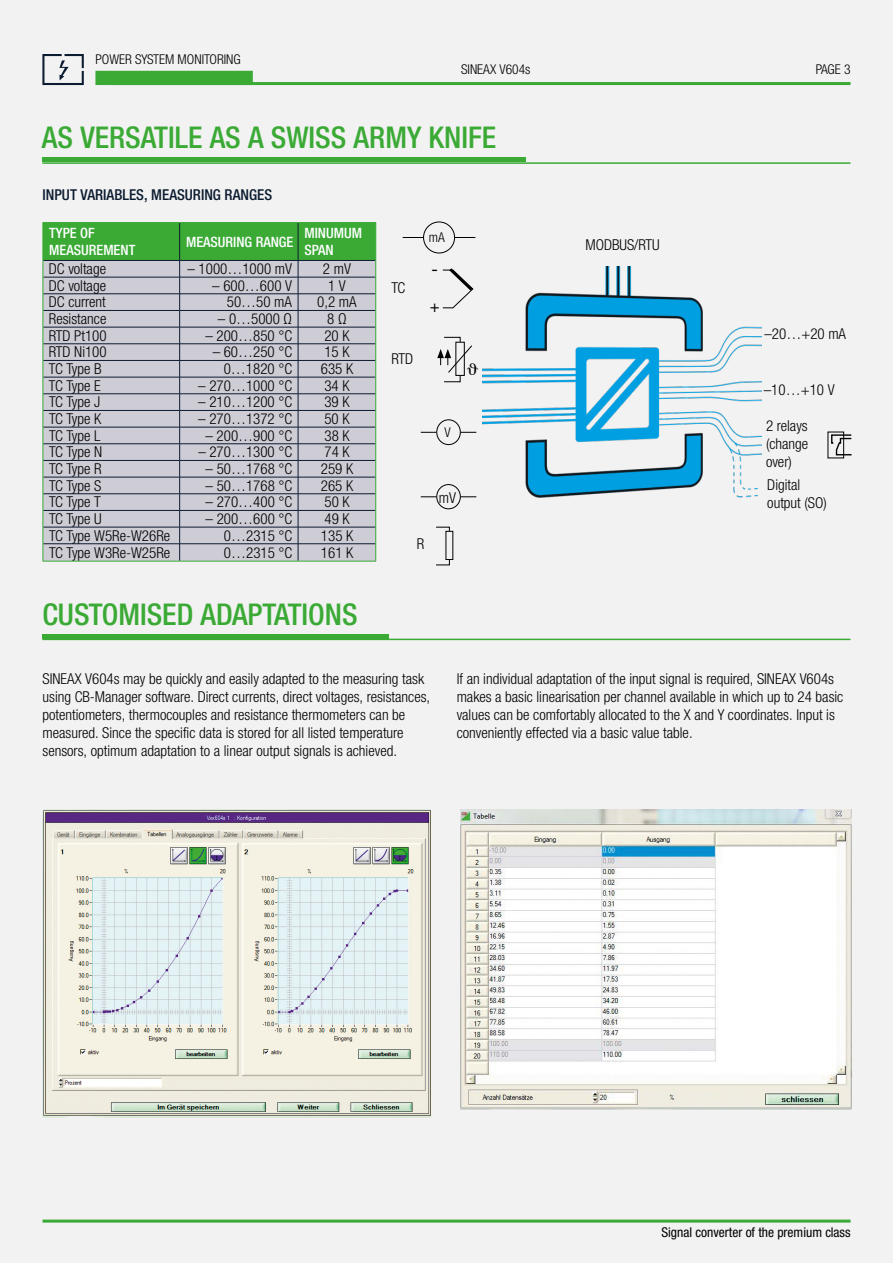
<style>
.page{position:relative;width:893px;height:1263px;background:#f2f2f2}
.page>*{position:absolute;margin:0;border:0;box-sizing:border-box;transform-origin:0 0}
.t1{font:500 condensed 30px "Helvetica Neue LTW1 G";color:#3aaa35}
.t2{font:16.5px "Helvetica Neue LT Pro";color:#000}
.t3{font:300 condensed 15px/18px "Helvetica Neue LTW1 G";color:#000}
.t4{font:500 condensed 15px "Helvetica Neue LTW1 G";color:#0b1b30}
.t5{font:500 condensed 14.25px/17.1px "Helvetica Neue LTW1 G";color:#fff}
.t6{font:300 condensed 13.5px "Helvetica Neue LTW1 G";color:#000}
.t7{font:condensed 13.5px "Helvetica Neue LTW1 G";color:#000}
</style>
<div class="page">
<hr style="left:111px;top:82px;width:739px;height:3px;background:#3aaa35">
<div style="left:95px;top:71px;width:158px;height:14px;background:#3aaa35"></div>
<svg style="left:42px;top:54px;width:42px;height:31px"></svg>
<hr style="left:43px;top:1219px;width:808px;height:3px;background:#3aaa35">
<hr style="left:42px;top:162px;width:808px;height:2px;background:#3aaa35">
<div style="left:42px;top:157px;width:484px;height:5px;background:#3aaa35"></div>
<hr style="left:42px;top:639px;width:808px;height:1px;background:#3aaa35">
<div style="left:42px;top:634px;width:347px;height:5px;background:#3aaa35"></div>
<hr style="left:43px;top:222px;width:137px;height:1px;background:#3aaa35">
<hr style="left:180px;top:222px;width:118px;height:1px;background:#3aaa35">
<hr style="left:298px;top:222px;width:78px;height:1px;background:#3aaa35">
<hr style="left:43px;top:561px;width:137px;height:1px;background:#3aaa35">
<hr style="left:180px;top:561px;width:118px;height:1px;background:#3aaa35">
<hr style="left:298px;top:561px;width:78px;height:1px;background:#3aaa35">
<svg style="left:43px;top:223px;width:333px;height:338px;background:#b1beba"></svg>
<div style="left:423px;top:222px;width:32px;height:31px;border:1px solid #000;border-radius:50%"></div>
<svg style="left:403px;top:237px;width:20px;height:1px"></svg>
<svg style="left:455px;top:237px;width:20px;height:1px"></svg>
<div style="left:436px;top:484px;width:25px;height:25px;border:1px solid #000;border-radius:50%"></div>
<svg style="left:421px;top:496px;width:15px;height:1px"></svg>
<svg style="left:461px;top:496px;width:15px;height:1px"></svg>
<div style="left:436px;top:419px;width:25px;height:26px;border:1px solid #000;border-radius:50%"></div>
<svg style="left:421px;top:432px;width:15px;height:1px"></svg>
<svg style="left:461px;top:432px;width:15px;height:1px"></svg>
<svg style="left:436px;top:526px;width:14px;height:6px"></svg>
<svg style="left:436px;top:558px;width:14px;height:8px"></svg>
<img style="left:483px;top:267px;width:278px;height:231px">
<svg style="left:442px;top:268px;width:32px;height:40px"></svg>
<svg style="left:831px;top:434px;width:21px;height:22px"></svg>
<img style="left:461px;top:810px;width:390px;height:300px">
<img style="left:43px;top:810px;width:387px;height:307px">
<svg style="left:437px;top:337px;width:35px;height:45px"></svg>
<p class="t6" style="left:95px;top:51px;width:147px">POWER SYSTEM MONITORING</p>
<p class="t6" style="left:461px;top:62px;width:71px">SINEAX V604s</p>
<h1 class="t1" style="left:42px;top:120px;width:456px">AS VERSATILE AS A SWISS ARMY KNIFE</h1>
<p class="t4" style="left:43px;top:186px;width:231px">INPUT VARIABLES, MEASURING RANGES</p>
<p class="t5" style="left:49px;top:224px;width:88px">TYPE OF<br>MEASUREMENT</p>
<p class="t5" style="left:186px;top:233px;width:109px">MEASURING RANGE</p>
<p class="t5" style="left:304px;top:224px;width:59px">MINUMUM<br>SPAN</p>
<p class="t3" style="left:49px;top:260px;width:59px">DC voltage</p>
<p class="t3" style="left:188px;top:260px;width:106px">– 1000…1000 mV</p>
<p class="t3" style="left:323px;top:260px;width:30px">2 mV</p>
<p class="t3" style="left:49px;top:277px;width:59px">DC voltage</p>
<p class="t3" style="left:212px;top:277px;width:81px">– 600…600 V</p>
<p class="t3" style="left:328px;top:277px;width:19px">1 V</p>
<p class="t3" style="left:49px;top:293px;width:58px">DC current</p>
<p class="t3" style="left:227px;top:293px;width:67px">50…50 mA</p>
<p class="t3" style="left:317px;top:293px;width:41px">0,2 mA</p>
<p class="t3" style="left:49px;top:310px;width:59px">Resistance</p>
<p class="t3" style="left:218px;top:310px;width:76px">– 0…5000 Ω</p>
<p class="t3" style="left:327px;top:310px;width:21px">8 Ω</p>
<p class="t3" style="left:49px;top:327px;width:59px">RTD Pt100</p>
<p class="t3" style="left:205px;top:327px;width:88px">– 200…850 °C</p>
<p class="t3" style="left:324px;top:327px;width:27px">20 K</p>
<p class="t3" style="left:49px;top:343px;width:59px">RTD Ni100</p>
<p class="t3" style="left:213px;top:343px;width:81px">– 60…250 °C</p>
<p class="t3" style="left:324px;top:343px;width:27px">15 K</p>
<p class="t3" style="left:49px;top:360px;width:54px">TC Type B</p>
<p class="t3" style="left:224px;top:360px;width:70px">0…1820 °C</p>
<p class="t3" style="left:321px;top:360px;width:34px">635 K</p>
<p class="t3" style="left:49px;top:377px;width:53px">TC Type E</p>
<p class="t3" style="left:198px;top:377px;width:95px">– 270…1000 °C</p>
<p class="t3" style="left:324px;top:377px;width:27px">34 K</p>
<p class="t3" style="left:49px;top:393px;width:53px">TC Type J</p>
<p class="t3" style="left:198px;top:393px;width:95px">– 210…1200 °C</p>
<p class="t3" style="left:324px;top:393px;width:27px">39 K</p>
<p class="t3" style="left:49px;top:410px;width:54px">TC Type K</p>
<p class="t3" style="left:198px;top:410px;width:95px">– 270…1372 °C</p>
<p class="t3" style="left:324px;top:410px;width:27px">50 K</p>
<p class="t3" style="left:49px;top:427px;width:53px">TC Type L</p>
<p class="t3" style="left:206px;top:427px;width:88px">– 200…900 °C</p>
<p class="t3" style="left:324px;top:427px;width:27px">38 K</p>
<p class="t3" style="left:49px;top:443px;width:55px">TC Type N</p>
<p class="t3" style="left:198px;top:443px;width:95px">– 270…1300 °C</p>
<p class="t3" style="left:324px;top:443px;width:27px">74 K</p>
<p class="t3" style="left:49px;top:460px;width:54px">TC Type R</p>
<p class="t3" style="left:206px;top:460px;width:88px">– 50…1768 °C</p>
<p class="t3" style="left:321px;top:460px;width:34px">259 K</p>
<p class="t3" style="left:49px;top:477px;width:54px">TC Type S</p>
<p class="t3" style="left:206px;top:477px;width:88px">– 50…1768 °C</p>
<p class="t3" style="left:321px;top:477px;width:34px">265 K</p>
<p class="t3" style="left:49px;top:493px;width:53px">TC Type T</p>
<p class="t3" style="left:206px;top:493px;width:88px">– 270…400 °C</p>
<p class="t3" style="left:325px;top:493px;width:27px">50 K</p>
<p class="t3" style="left:49px;top:510px;width:54px">TC Type U</p>
<p class="t3" style="left:206px;top:510px;width:88px">– 200…600 °C</p>
<p class="t3" style="left:325px;top:510px;width:27px">49 K</p>
<p class="t3" style="left:49px;top:527px;width:123px">TC Type W5Re-W26Re</p>
<p class="t3" style="left:224px;top:527px;width:70px">0…2315 °C</p>
<p class="t3" style="left:321px;top:527px;width:34px">135 K</p>
<p class="t3" style="left:49px;top:544px;width:123px">TC Type W3Re-W25Re</p>
<p class="t3" style="left:224px;top:544px;width:70px">0…2315 °C</p>
<p class="t3" style="left:321px;top:544px;width:34px">161 K</p>
<h1 class="t1" style="left:42px;top:596px;width:317px">CUSTOMISED ADAPTATIONS</h1>
<p class="t6" style="left:429px;top:230px;width:18px">mA</p>
<p class="t3" style="left:391px;top:279px;width:15px">TC</p>
<p class="t3" style="left:391px;top:350px;width:23px">RTD</p>
<p class="t2" style="left:432px;top:259px;width:8px">-</p>
<p class="t2" style="left:430px;top:296px;width:11px">+</p>
<p class="t6" style="left:444px;top:424px;width:8px">V</p>
<p class="t3" style="left:439px;top:488px;width:19px">mV</p>
<p class="t3" style="left:417px;top:535px;width:9px">R</p>
<p class="t3" style="left:585px;top:235px;width:76px">MODBUS/RTU</p>
<p class="t6" style="left:816px;top:62px;width:36px">PAGE 3</p>
<p class="t3" style="left:764px;top:325px;width:83px">–20…+20 mA</p>
<p class="t3" style="left:764px;top:381px;width:72px">–10…+10 V</p>
<p class="t3" style="left:766px;top:417px;width:44px;text-align:justify">2 relays (change over)</p>
<p class="t3" style="left:767px;top:476px;width:61px">Digital output (SO)</p>
<p class="t3" style="left:43px;top:669px;width:389px">SINEAX V604s may be quickly and easily adapted to the measuring task using CB-Manager software. Direct currents, direct voltages, resistances, potentiometers, thermocouples and resistance thermometers can be measured. Since the specific data is stored for all listed temperature sensors, optimum adaptation to a linear output signals is achieved.</p>
<p class="t3" style="left:457px;top:669px;width:388px">If an individual adaptation of the input signal is required, SINEAX V604s makes a basic linearisation per channel available in which up to 24 basic values can be comfortably allocated to the X and Y coordinates. Input is conveniently effected via a basic value table.</p>
<p class="t7" style="left:661px;top:1224px;width:191px">Signal converter of the premium class</p>
</div>
